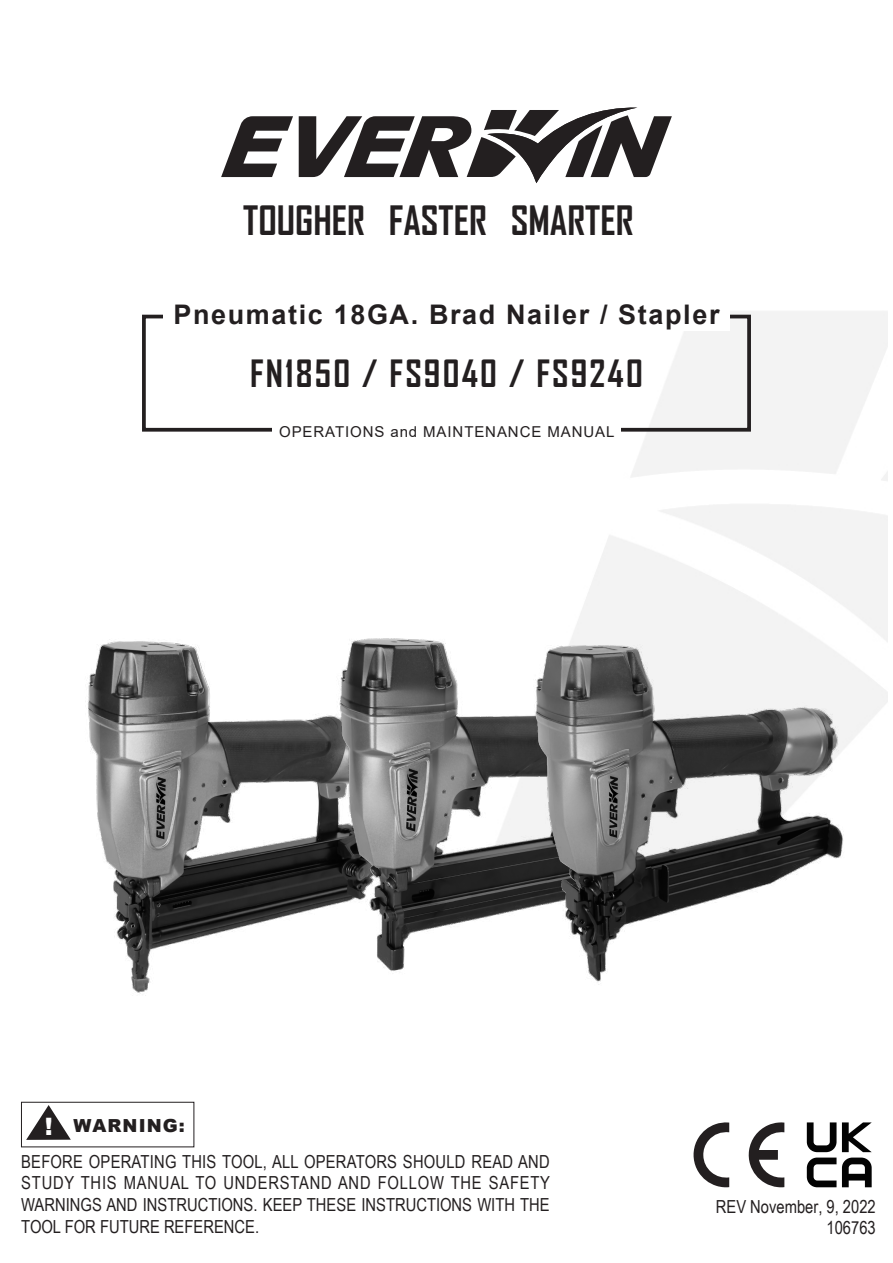
<style>
.page{position:relative;width:893px;height:1263px;background:#fff}
.page>*{position:absolute;margin:0;border:0;box-sizing:border-box;transform-origin:0 0}
.t1{font:700 38.7px "Agency FB";color:#231f20}
.t2{font:700 36px "Agency FB";letter-spacing:.06em;color:#231f20}
.t3{font:700 27px "Arial";letter-spacing:.06em;color:#231f20}
.t4{font:18px/21.6px "Arial Narrow";color:#231f20;text-align:justify}
.t5{font:900 18px "Arial";letter-spacing:.06em;color:#231f20}
.t6{font:15px "Arial";letter-spacing:.06em;color:#231f20}
.s1{font-size:24px;color:#fff}
</style>
<div class="page">
<div style="left:142px;top:315px;width:609px;height:117px;border:4px solid #231f20"></div>
<div style="left:163px;top:298px;width:567px;height:33px;background:#fff"></div>
<div style="left:272px;top:415px;width:349px;height:33px;background:#fff"></div>
<svg style="left:26px;top:1105px;width:45px;height:35px"></svg>
<div style="left:21px;top:1102px;width:173px;height:45px;border:1px solid #231f20"></div>
<svg style="left:221px;top:116px;width:72px;height:61px"></svg>
<svg style="left:299px;top:107px;width:373px;height:76px"></svg>
<svg style="left:807px;top:1122px;width:29px;height:65px"></svg>
<svg style="left:842px;top:1122px;width:30px;height:65px"></svg>
<svg style="left:748px;top:1122px;width:36px;height:65px"></svg>
<svg style="left:694px;top:1122px;width:35px;height:65px"></svg>
<img style="left:85px;top:638px;width:96px;height:358px">
<img style="left:181px;top:638px;width:208px;height:335px">
<img style="left:389px;top:605px;width:499px;height:380px">
<h1 class="t1" style="left:243px;top:196px;width:392px">TOUGHER FASTER SMARTER</h1>
<h3 class="t3" style="left:173px;top:296px;width:547px">Pneumatic 18GA. Brad Nailer / Stapler</h3>
<h2 class="t2" style="left:250px;top:351px;width:394px">FN1850 / FS9040 / FS9240</h2>
<p class="t6" style="left:279px;top:421px;width:337px">OPERATIONS and MAINTENANCE MANUAL</p>
<p class="t5" style="left:45px;top:1113px;width:142px"><span class="s1">!</span> WARNING:</p>
<p class="t4" style="left:21px;top:1150px;width:530px">BEFORE OPERATING THIS TOOL, ALL OPERATORS SHOULD READ AND STUDY THIS MANUAL TO UNDERSTAND AND FOLLOW THE SAFETY WARNINGS AND INSTRUCTIONS. KEEP THESE INSTRUCTIONS WITH THE TOOL FOR FUTURE REFERENCE.</p>
<p class="t4" style="left:716px;top:1195px;width:161px;text-align:right">REV November, 9, 2022<br>106763</p>
</div>
